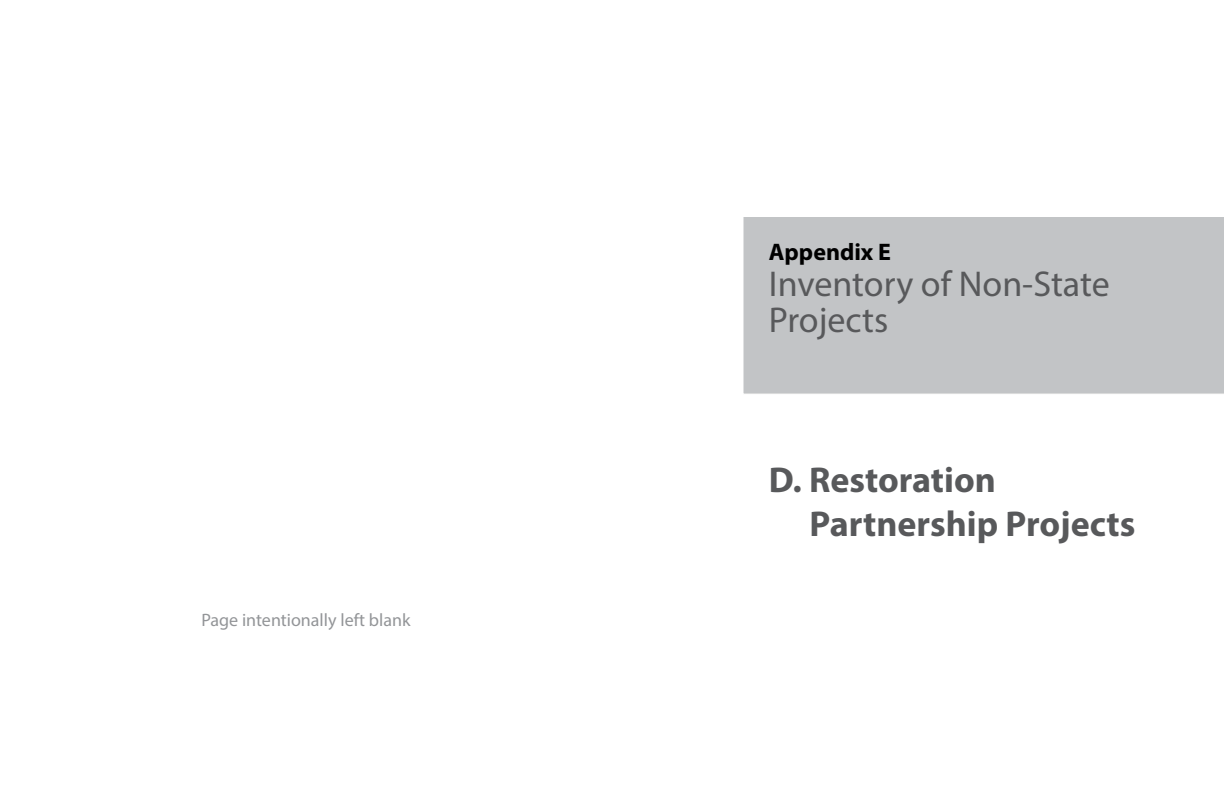
<style>
.page{position:relative;width:1224px;height:792px;background:#fff}
.page>*{position:absolute;margin:0;border:0;box-sizing:border-box;transform-origin:0 0}
.t1{font:700 36px/43.2px "Myriad Pro";color:#58595b}
.t2{font:36px/36px "Myriad Pro";color:#58595b}
.t3{font:700 24px "Myriad Pro";color:#000}
.t4{font:18px "Myriad Pro";color:#939598}
</style>
<div class="page">
<div style="left:743px;top:217px;width:481px;height:177px;background:#c2c4c6"></div>
<p class="t4" style="left:201px;top:608px;width:211px">Page intentionally left blank</p>
<p class="t3" style="left:769px;top:237px;width:124px">Appendix E</p>
<p class="t2" style="left:769px;top:266px;width:342px">Inventory of Non-State<br>Projects</p>
<p class="t1" style="left:809px;top:458px;width:327px;text-indent:-40px">D. Restoration<br>Partnership Projects</p>
</div>
